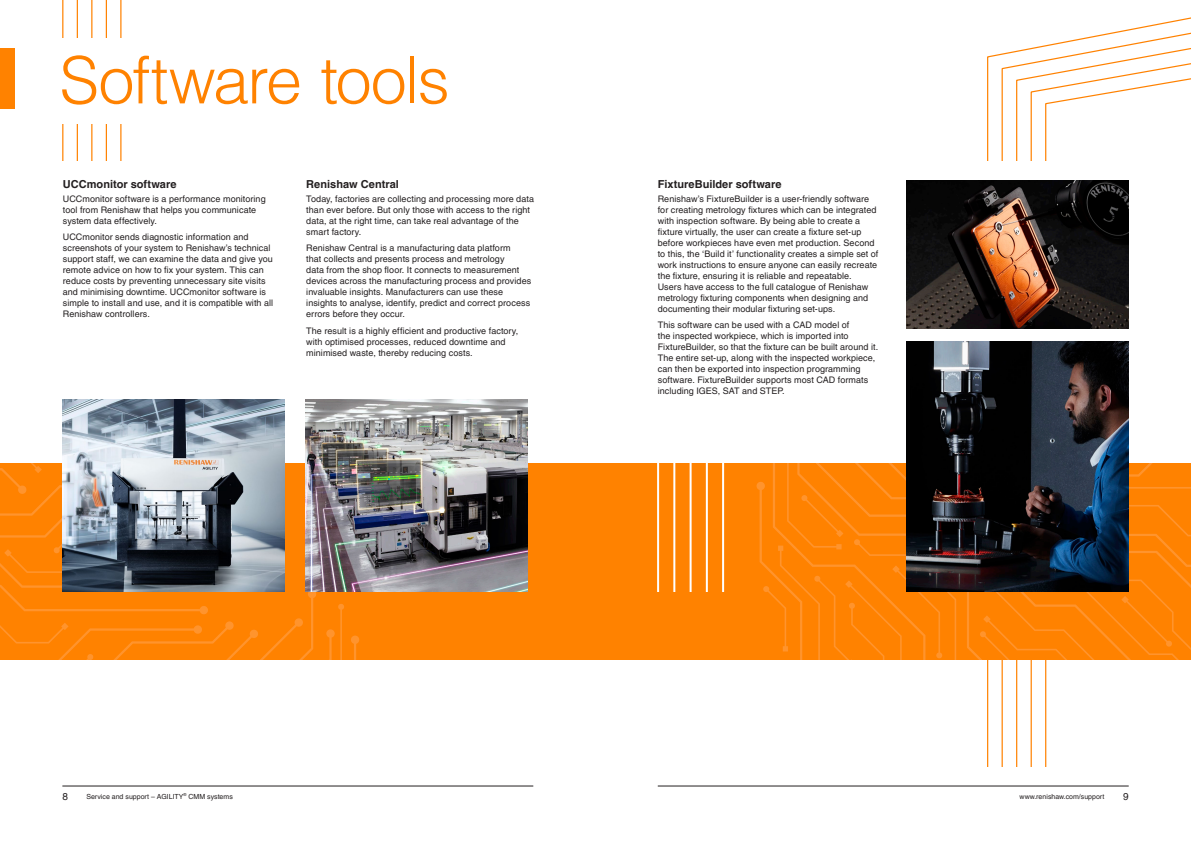
<style>
.page{position:relative;width:1191px;height:842px;background:#fff}
.page>*{position:absolute;margin:0;border:0;box-sizing:border-box;transform-origin:0 0}
.Inside_Headline_24pt_Bold{font:300 65px "Helvetica LT Pro";letter-spacing:-.025em;color:#ff8200}
.Body_Text_9pt{font:700 11px "Helvetica LT Pro";color:#231f20}
.t1{font:10px "Helvetica LT Pro";color:#231f20}
.Body_Text_9pt-2{font:9px/11px "Helvetica LT Pro";letter-spacing:.005em;color:#231f20}
.t2{font:7px "Helvetica LT Pro";color:#231f20}
</style>
<div class="page">
<img style="left:420px;top:464px;width:771px;height:196px">
<div style="left:0;top:48px;width:14px;height:60px;background:#ff8200"></div>
<img style="left:0;top:464px;width:420px;height:196px">
<svg style="left:656px;top:463px;width:99px;height:129px;background:#ff8e19"></svg>
<img style="left:906px;top:341px;width:222px;height:251px">
<svg style="left:987px;top:660px;width:60px;height:106px"></svg>
<svg style="left:62px;top:0;width:60px;height:161px"></svg>
<div style="left:35px;top:38px;width:336px;height:85px;background:#fff"></div>
<svg style="left:987px;top:17px;width:204px;height:144px"></svg>
<hr style="left:62px;top:786px;width:471px;height:1px;background:#231f20">
<hr style="left:658px;top:786px;width:470px;height:1px;background:#231f20">
<img style="left:62px;top:400px;width:223px;height:192px">
<img style="left:305px;top:400px;width:223px;height:192px">
<img style="left:906px;top:180px;width:222px;height:148px">
<p class="Inside_Headline_24pt_Bold" style="left:59px;top:40px;width:392px">Software tools</p>
<p class="Body_Text_9pt" style="left:63px;top:177px;width:115px">UCCmonitor software</p>
<p class="Body_Text_9pt-2" style="left:63px;top:193px;width:204px">UCCmonitor software is a performance monitoring tool from Renishaw that helps you communicate system data effectively.</p>
<p class="Body_Text_9pt-2" style="left:63px;top:232px;width:212px">UCCmonitor sends diagnostic information and screenshots of your system to Renishaw’s technical support staff, we can examine the data and give you remote advice on how to fix your system. This can reduce costs by preventing unnecessary site visits and minimising downtime. UCCmonitor software is simple to install and use, and it is compatible with all Renishaw controllers.</p>
<p class="Body_Text_9pt" style="left:306px;top:177px;width:94px">Renishaw Central</p>
<p class="Body_Text_9pt-2" style="left:306px;top:193px;width:229px">Today, factories are collecting and processing more data than ever before. But only those with access to the right data, at the right time, can take real advantage of the smart factory.</p>
<p class="Body_Text_9pt-2" style="left:306px;top:243px;width:226px">Renishaw Central is a manufacturing data platform<br>that collects and presents process and metrology<br>data from the shop floor. It connects to measurement devices across the manufacturing process and provides invaluable insights. Manufacturers can use these insights to analyse, identify, predict and correct process errors before they occur.</p>
<p class="Body_Text_9pt-2" style="left:306px;top:325px;width:214px">The result is a highly efficient and productive factory, with optimised processes, reduced downtime and minimised waste, thereby reducing costs.</p>
<p class="Body_Text_9pt" style="left:658px;top:177px;width:125px">FixtureBuilder software</p>
<p class="Body_Text_9pt-2" style="left:658px;top:193px;width:222px">Renishaw’s FixtureBuilder is a user-friendly software for creating metrology fixtures which can be integrated with inspection software. By being able to create a fixture virtually, the user can create a fixture set-up before workpieces have even met production. Second to this, the ‘Build it’ functionality creates a simple set of work instructions to ensure anyone can easily recreate the fixture, ensuring it is reliable and repeatable.<br>Users have access to the full catalogue of Renishaw metrology fixturing components when designing and documenting their modular fixturing set-ups.</p>
<p class="Body_Text_9pt-2" style="left:658px;top:320px;width:222px">This software can be used with a CAD model of<br>the inspected workpiece, which is imported into FixtureBuilder, so that the fixture can be built around it.<br>The entire set-up, along with the inspected workpiece, can then be exported into inspection programming software. FixtureBuilder supports most CAD formats including IGES, SAT and STEP.</p>
<p class="t1" style="left:62px;top:790px;width:7px">8</p>
<p class="t2" style="left:86px;top:792px;width:148px">Service and support – AGILITY<sup>®</sup> CMM systems</p>
<p class="t2" style="left:1019px;top:792px;width:86px">www.renishaw.com/support</p>
<p class="t1" style="left:1123px;top:790px;width:7px">9</p>
</div>
